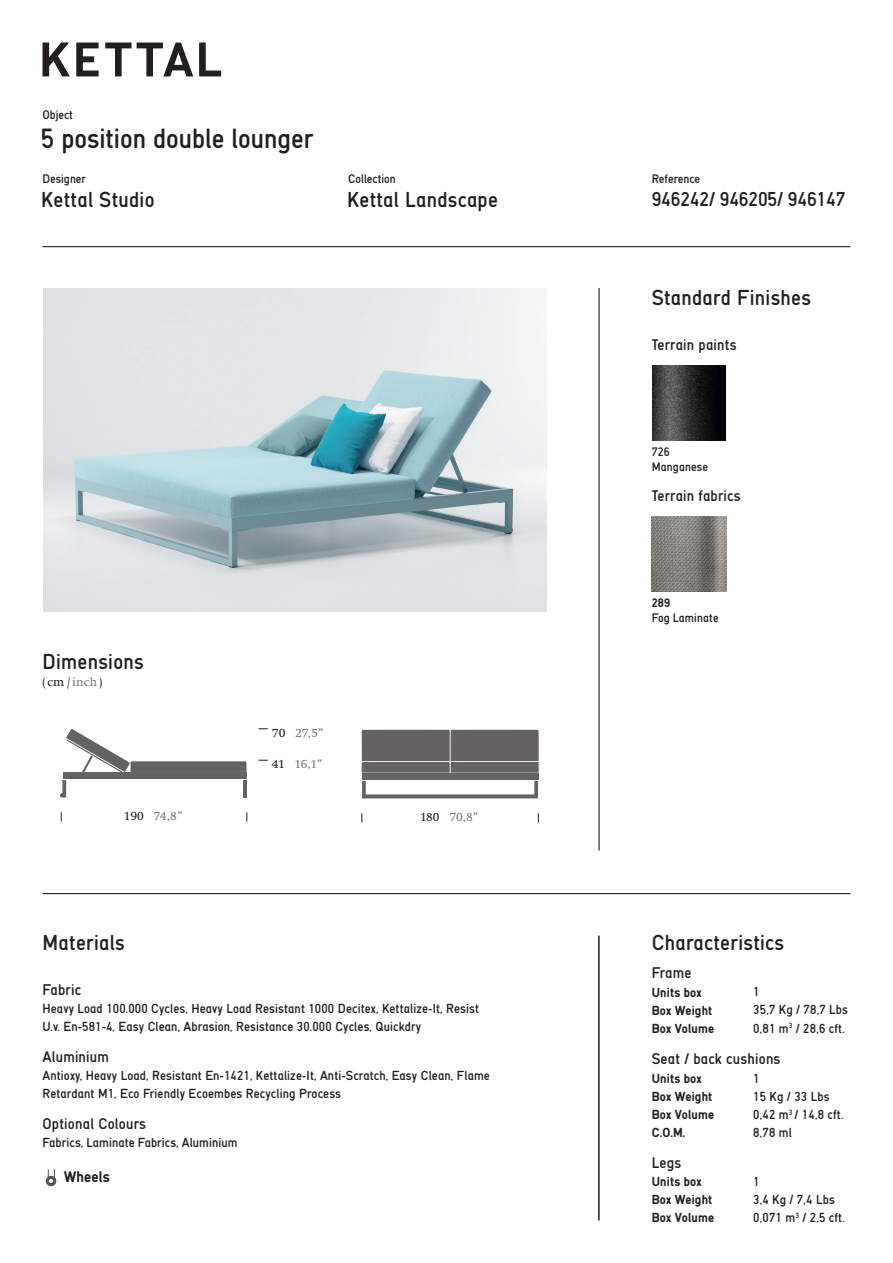
<style>
.page{position:relative;width:893px;height:1263px;background:#fff}
.page>*{position:absolute;margin:0;border:0;box-sizing:border-box;transform-origin:0 0}
.t1{font:27px "Kpaladin Plain";color:#231f20}
.t2{font:21px "Kpaladin Plain";letter-spacing:.015em;color:#231f20}
.t3{font:19.5px "Kpaladin Plain";letter-spacing:-.01em;color:#231f20}
.t4{font:15px "Kpaladin Plain";letter-spacing:.015em;color:#231f20}
.t5{font:700 15px "Kpaladin";letter-spacing:.01em;color:#231f20}
.t6{font:12.75px/18px "Kpaladin Plain";letter-spacing:.01em;color:#231f20}
.t7{font:700 12.75px/18px "Kpaladin";letter-spacing:.015em;color:#231f20}
.t8{font:12.75px "Swift";letter-spacing:-.02em;color:#76787b}
.t9{font:12.3px "Swift";letter-spacing:.005em;color:#231f20}
.t10{font:12px/15px "Kpaladin Plain";color:#231f20}
.t11{font:700 12px "Kpaladin";color:#231f20}
.s1{color:#76787b}
.s2{color:#231f20}
</style>
<div class="page">
<hr style="left:43px;top:246px;width:807px;height:1px;background:#231f20">
<hr style="left:598px;top:288px;width:2px;height:562px;background:#231f20">
<hr style="left:598px;top:935px;width:2px;height:285px;background:#231f20">
<svg style="left:43px;top:43px;width:27px;height:33px"></svg>
<svg style="left:76px;top:43px;width:23px;height:33px"></svg>
<svg style="left:105px;top:43px;width:88px;height:33px"></svg>
<svg style="left:199px;top:43px;width:22px;height:33px"></svg>
<hr style="left:43px;top:893px;width:807px;height:1px;background:#231f20">
<img style="left:43px;top:288px;width:503px;height:324px">
<svg style="left:45px;top:1169px;width:11px;height:18px"></svg>
<img style="left:652px;top:365px;width:74px;height:75px">
<img style="left:652px;top:517px;width:75px;height:75px">
<div style="left:362px;top:774px;width:176px;height:6px;background:#656263"></div>
<svg style="left:362px;top:781px;width:176px;height:17px"></svg>
<div style="left:362px;top:730px;width:177px;height:43px;background:#656263"></div>
<svg style="left:60px;top:780px;width:6px;height:17px"></svg>
<div style="left:63px;top:773px;width:183px;height:6px;background:#656263"></div>
<hr style="left:243px;top:780px;width:3px;height:17px;background:#231f20">
<svg style="left:66px;top:729px;width:181px;height:43px"></svg>
<p class="t10" style="left:43px;top:108px;width:32px">Object</p>
<h1 class="t1" style="left:41px;top:125px;width:274px">5 position double lounger</h1>
<p class="t10" style="left:43px;top:172px;width:45px">Designer</p>
<p class="t10" style="left:348px;top:172px;width:49px">Collection</p>
<p class="t10" style="left:652px;top:172px;width:50px">Reference</p>
<h2 class="t2" style="left:41px;top:190px;width:115px">Kettal Studio</h2>
<h2 class="t2" style="left:347px;top:190px;width:152px">Kettal Landscape</h2>
<h3 class="t3" style="left:652px;top:190px;width:195px">946242/ 946205/ 946147</h3>
<h2 class="t2" style="left:652px;top:287px;width:161px">Standard Finishes</h2>
<p class="t4" style="left:652px;top:337px;width:86px">Terrain paints</p>
<p class="t10" style="left:652px;top:445px;width:58px">726<br>Manganese</p>
<p class="t4" style="left:652px;top:489px;width:91px">Terrain fabrics</p>
<h2 class="t2" style="left:43px;top:651px;width:103px">Dimensions</h2>
<p class="t9" style="left:43px;top:676px;width:61px">( cm / <span class="s1">inch</span> )</p>
<p class="t8" style="left:124px;top:809px;width:60px"><span class="s2">190</span> 74,8”</p>
<h2 class="t2" style="left:43px;top:933px;width:84px">Materials</h2>
<p class="t8" style="left:272px;top:726px;width:53px"><span class="s2">70</span> 27,5”</p>
<p class="t8" style="left:272px;top:757px;width:52px"><span class="s2">41</span> 16,1”</p>
<p class="t8" style="left:420px;top:810px;width:60px"><span class="s2">180</span> 70,8”</p>
<p class="t4" style="left:43px;top:983px;width:40px">Fabric</p>
<p class="t6" style="left:43px;top:1000px;width:438px">Heavy Load 100.000 Cycles, Heavy Load Resistant 1000 Decitex, Kettalize-It, Resist<br>U.v. En-581-4, Easy Clean, Abrasion, Resistance 30.000 Cycles, Quickdry</p>
<p class="t4" style="left:43px;top:1049px;width:68px">Aluminium</p>
<p class="t6" style="left:43px;top:1067px;width:449px">Antioxy, Heavy Load, Resistant En-1421, Kettalize-It, Anti-Scratch, Easy Clean, Flame<br>Retardant M1, Eco Friendly Ecoembes Recycling Process</p>
<p class="t4" style="left:43px;top:1116px;width:105px">Optional Colours</p>
<p class="t6" style="left:43px;top:1133px;width:196px">Fabrics, Laminate Fabrics, Aluminium</p>
<p class="t5" style="left:64px;top:1169px;width:47px">Wheels</p>
<p class="t11" style="left:652px;top:597px;width:20px">289</p>
<p class="t10" style="left:652px;top:611px;width:69px">Fog Laminate</p>
<h2 class="t2" style="left:652px;top:933px;width:134px">Characteristics</h2>
<p class="t4" style="left:652px;top:965px;width:41px">Frame</p>
<p class="t7" style="left:652px;top:983px;width:64px">Units box<br>Box Weight<br>Box Volume</p>
<p class="t6" style="left:753px;top:983px;width:96px">1<br>35,7 Kg / 78,7 Lbs<br>0,81 m<sup>3</sup> / 28,6 cft.</p>
<p class="t4" style="left:652px;top:1052px;width:130px">Seat / back cushions</p>
<p class="t7" style="left:652px;top:1070px;width:64px">Units box<br>Box Weight<br>Box Volume<br>C.O.M.</p>
<p class="t4" style="left:652px;top:1155px;width:31px">Legs</p>
<p class="t7" style="left:652px;top:1173px;width:64px">Units box<br>Box Weight<br>Box Volume</p>
<p class="t6" style="left:753px;top:1070px;width:92px">1<br>15 Kg / 33 Lbs<br>0,42 m<sup>3</sup> / 14,8 cft.<br>8,78 ml</p>
<p class="t6" style="left:753px;top:1173px;width:93px">1<br>3,4 Kg / 7,4 Lbs<br>0,071 m<sup>3</sup> / 2,5 cft.</p>
</div>
